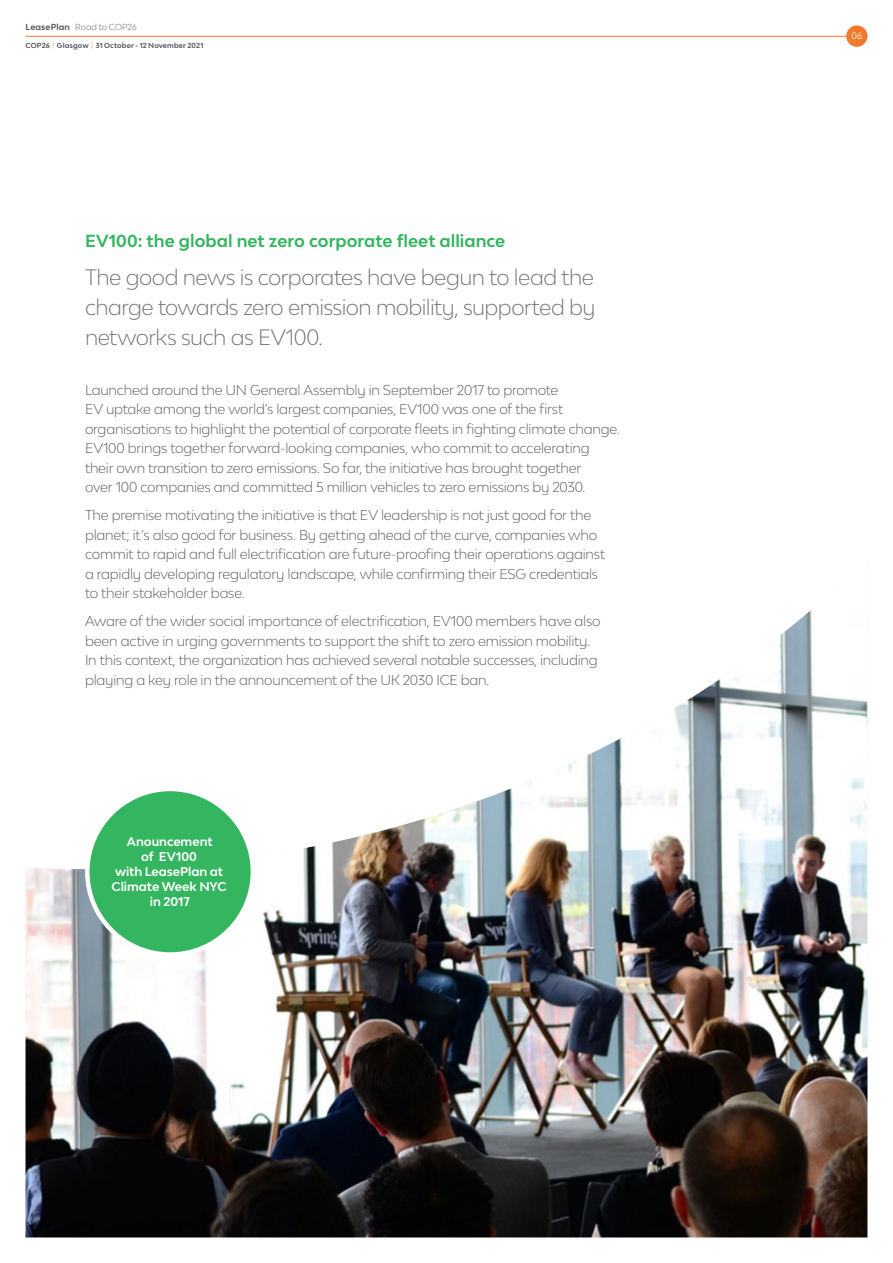
<style>
.page{position:relative;width:893px;height:1263px;background:#fff}
.page>*{position:absolute;margin:0;border:0;box-sizing:border-box;transform-origin:0 0}
._01_intro_T2_14{font:300 21px/30px "Lease Plan";letter-spacing:-.025em;color:#6b7074;text-align:justify}
._02_heads_T2_11_gree{font:700 16.5px "Lease Plan";color:#34b55f}
._03_body_text_9{font:300 13.5px/19.5px "Lease Plan";letter-spacing:-.015em;color:#515659}
._03_bubble_text_8{font:700 12px/15px "Lease Plan";letter-spacing:-.005em;color:#fff;text-align:center}
.t1{font:9px "Lease Plan";color:#fff}
.t2{font:300 8.25px "Lease Plan";letter-spacing:.01em;color:#515659}
.t3{font:700 6.9px "Lease Plan";letter-spacing:.015em;color:#515659}
.s1{font-weight:700}
.s2{font-weight:300;color:#f47928}
</style>
<div class="page">
<img style="left:26px;top:610px;width:841px;height:627px">
<svg style="left:87px;top:789px;width:166px;height:166px"></svg>
<div style="left:87px;top:789px;width:166px;height:165px;background:#34b55f;border-radius:50%"></div>
<div style="left:85px;top:787px;width:170px;height:170px;border:4px solid #fff;border-radius:50%"></div>
<hr style="left:26px;top:36px;width:841px;height:1px;background:#f47928">
<div style="left:846px;top:26px;width:21px;height:21px;background:#f47928;border-radius:50%"></div>
<p class="t2" style="left:26px;top:21px;width:113px"><span class="s1">LeasePlan</span> Road to COP26</p>
<p class="t3" style="left:26px;top:41px;width:179px">COP26 <span class="s2">|</span> Glasgow <span class="s2">|</span> 31 October - 12 November 2021</p>
<p class="_02_heads_T2_11_gree" style="left:85px;top:230px;width:422px">EV100: the global net zero corporate fleet alliance</p>
<p class="_01_intro_T2_14" style="left:85px;top:262px;width:512px">The good news is corporates have begun to lead the charge towards zero emission mobility, supported by networks such as EV100.</p>
<p class="_03_body_text_9" style="left:85px;top:380px;width:536px">Launched around the UN General Assembly in September 2017 to promote<br>EV uptake among the world’s largest companies, EV100 was one of the first organisations to highlight the potential of corporate fleets in fighting climate change.<br>EV100 brings together forward-looking companies, who commit to accelerating their own transition to zero emissions. So far, the initiative has brought together<br>over 100 companies and committed 5 million vehicles to zero emissions by 2030.</p>
<p class="_03_body_text_9" style="left:85px;top:505px;width:522px">The premise motivating the initiative is that EV leadership is not just good for the planet; it’s also good for business. By getting ahead of the curve, companies who commit to rapid and full electrification are future-proofing their operations against a rapidly developing regulatory landscape, while confirming their ESG credentials to their stakeholder base.</p>
<p class="_03_body_text_9" style="left:85px;top:611px;width:517px">Aware of the wider social importance of electrification, EV100 members have also been active in urging governments to support the shift to zero emission mobility.<br>In this context, the organization has achieved several notable successes, including playing a key role in the announcement of the UK 2030 ICE ban.</p>
<p class="_03_bubble_text_8" style="left:127px;top:834px;width:87px">Anouncement of EV100</p>
<p class="_03_bubble_text_8" style="left:112px;top:864px;width:116px">with LeasePlan at<br>Climate Week NYC in 2017</p>
<p class="t1" style="left:851px;top:30px;width:12px">06</p>
</div>
